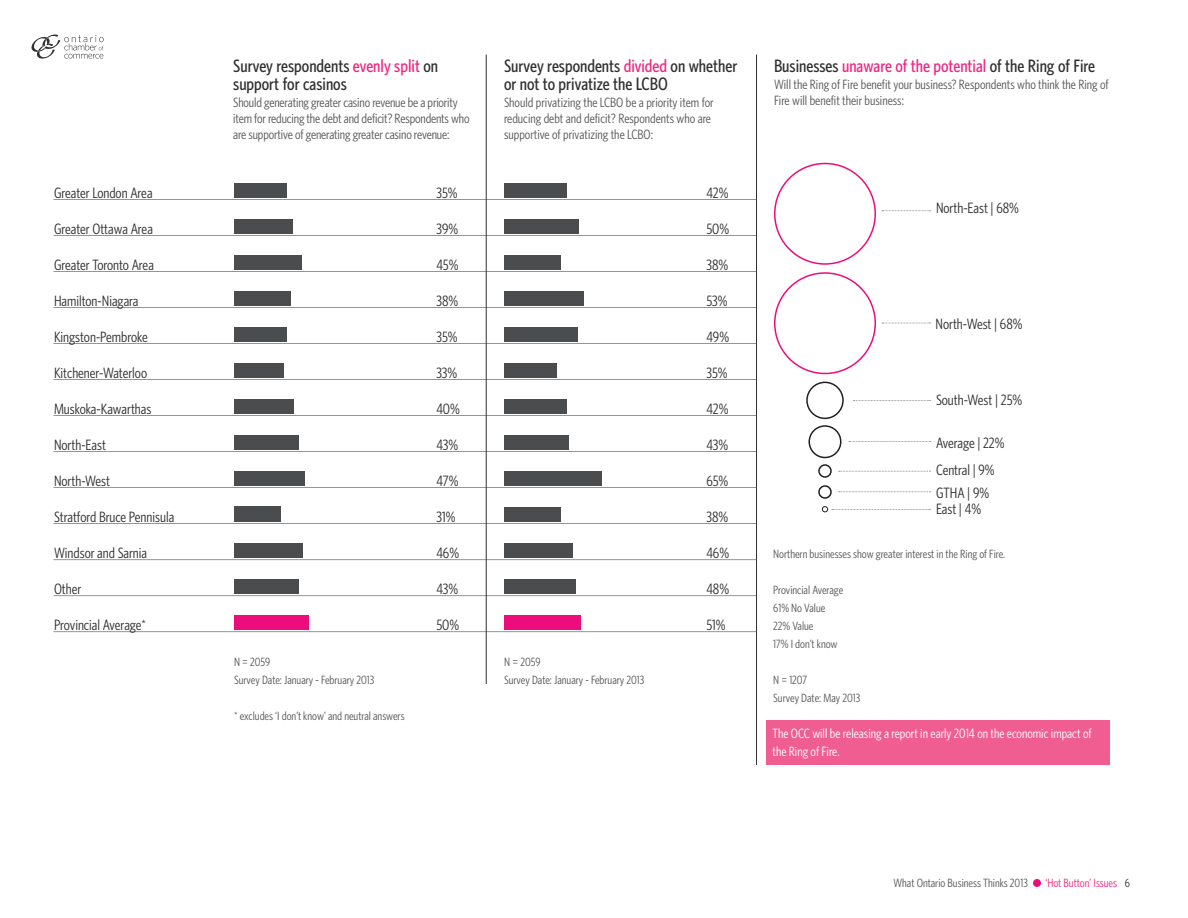
<style>
.page{position:relative;width:1188px;height:918px;background:#fff}
.page>*{position:absolute;margin:0;border:0;box-sizing:border-box;transform-origin:0 0}
.t1{font:500 condensed 18px/18px "Whitney HTF";color:#312f30}
.t2{font:condensed 15px/27.6px "Whitney HTF";color:#312f30}
.t3{font:condensed 13.5px/16.5px "Whitney HTF";color:#57585a}
.t4{font:condensed 13.5px/18px "Whitney HTF";color:#fff}
.t5{font:condensed 12px/18px "Whitney HTF";color:#57585a}
.t6{font:condensed 12px "Whitney HTF";color:#ee2881}
.t7{font:condensed 12px "Whitney HTF";color:#312f30}
.s1{color:#ee2881}
</style>
<div class="page">
<hr style="left:53px;top:199px;width:704px;height:1px;background:#939598">
<hr style="left:53px;top:559px;width:703px;height:1px;background:#939598">
<hr style="left:53px;top:235px;width:704px;height:1px;background:#939598">
<hr style="left:53px;top:595px;width:703px;height:1px;background:#939598">
<hr style="left:53px;top:271px;width:704px;height:1px;background:#939598">
<hr style="left:53px;top:307px;width:704px;height:1px;background:#939598">
<hr style="left:53px;top:343px;width:704px;height:1px;background:#939598">
<hr style="left:53px;top:631px;width:703px;height:1px;background:#939598">
<hr style="left:53px;top:379px;width:704px;height:1px;background:#939598">
<hr style="left:53px;top:415px;width:704px;height:1px;background:#939598">
<hr style="left:53px;top:451px;width:704px;height:1px;background:#939598">
<hr style="left:53px;top:487px;width:703px;height:1px;background:#939598">
<hr style="left:53px;top:523px;width:703px;height:1px;background:#939598">
<div style="left:774px;top:163px;width:102px;height:102px;border:2px solid #ed0c7c;border-radius:50%"></div>
<div style="left:774px;top:272px;width:102px;height:102px;border:2px solid #ed0c7c;border-radius:50%"></div>
<div style="left:806px;top:382px;width:38px;height:37px;border:2px solid #231f20;border-radius:50%"></div>
<div style="left:808px;top:425px;width:34px;height:33px;border:2px solid #231f20;border-radius:50%"></div>
<div style="left:818px;top:464px;width:14px;height:14px;border:2px solid #231f20;border-radius:50%"></div>
<div style="left:818px;top:485px;width:14px;height:14px;border:2px solid #231f20;border-radius:50%"></div>
<svg style="left:32px;top:34px;width:72px;height:25px"></svg>
<div style="left:1033px;top:879px;width:8px;height:8px;background:#ed0c7c;border-radius:50%"></div>
<div style="left:234px;top:399px;width:60px;height:15px;background:#4b4c4d"></div>
<div style="left:234px;top:183px;width:52px;height:15px;background:#4b4c4d"></div>
<div style="left:234px;top:255px;width:68px;height:15px;background:#4b4c4d"></div>
<div style="left:234px;top:363px;width:50px;height:15px;background:#4b4c4d"></div>
<div style="left:234px;top:507px;width:46px;height:15px;background:#4b4c4d"></div>
<div style="left:234px;top:543px;width:69px;height:15px;background:#4b4c4d"></div>
<div style="left:234px;top:471px;width:70px;height:15px;background:#4b4c4d"></div>
<div style="left:234px;top:327px;width:52px;height:15px;background:#4b4c4d"></div>
<div style="left:234px;top:435px;width:64px;height:15px;background:#4b4c4d"></div>
<div style="left:234px;top:579px;width:64px;height:15px;background:#4b4c4d"></div>
<div style="left:234px;top:219px;width:58px;height:15px;background:#4b4c4d"></div>
<div style="left:234px;top:615px;width:75px;height:15px;background:#ed0c7c"></div>
<hr style="left:486px;top:55px;width:1px;height:629px;background:#312f30">
<hr style="left:756px;top:55px;width:1px;height:710px;background:#312f30">
<div style="left:234px;top:291px;width:57px;height:15px;background:#4b4c4d"></div>
<div style="left:504px;top:399px;width:63px;height:15px;background:#4b4c4d"></div>
<div style="left:504px;top:183px;width:63px;height:15px;background:#4b4c4d"></div>
<div style="left:504px;top:255px;width:57px;height:15px;background:#4b4c4d"></div>
<div style="left:504px;top:363px;width:52px;height:15px;background:#4b4c4d"></div>
<div style="left:504px;top:507px;width:57px;height:15px;background:#4b4c4d"></div>
<div style="left:504px;top:543px;width:69px;height:15px;background:#4b4c4d"></div>
<div style="left:504px;top:471px;width:98px;height:15px;background:#4b4c4d"></div>
<div style="left:504px;top:327px;width:74px;height:15px;background:#4b4c4d"></div>
<div style="left:504px;top:435px;width:64px;height:15px;background:#4b4c4d"></div>
<div style="left:504px;top:579px;width:72px;height:15px;background:#4b4c4d"></div>
<div style="left:504px;top:219px;width:75px;height:15px;background:#4b4c4d"></div>
<div style="left:504px;top:615px;width:76px;height:15px;background:#ed0c7c"></div>
<div style="left:504px;top:291px;width:80px;height:15px;background:#4b4c4d"></div>
<div style="left:766px;top:720px;width:344px;height:45px;background:#f05d91"></div>
<svg style="left:882px;top:210px;width:49px;height:1px"></svg>
<svg style="left:882px;top:323px;width:49px;height:1px"></svg>
<svg style="left:854px;top:400px;width:77px;height:1px"></svg>
<svg style="left:849px;top:441px;width:82px;height:1px"></svg>
<svg style="left:839px;top:471px;width:92px;height:1px"></svg>
<svg style="left:839px;top:492px;width:92px;height:1px"></svg>
<svg style="left:822px;top:506px;width:109px;height:6px"></svg>
<p class="t2" style="left:54px;top:179px;width:100px">Greater London Area</p>
<p class="t2" style="left:54px;top:215px;width:100px">Greater Ottawa Area</p>
<p class="t2" style="left:54px;top:251px;width:101px">Greater Toronto Area</p>
<p class="t2" style="left:54px;top:287px;width:86px">Hamilton-Niagara</p>
<p class="t2" style="left:54px;top:323px;width:95px">Kingston-Pembroke</p>
<p class="t2" style="left:54px;top:359px;width:95px">Kitchener-Waterloo</p>
<p class="t2" style="left:54px;top:395px;width:99px">Muskoka-Kawarthas</p>
<p class="t2" style="left:54px;top:431px;width:53px">North-East</p>
<p class="t2" style="left:54px;top:467px;width:57px">North-West</p>
<p class="t2" style="left:54px;top:503px;width:122px">Stratford Bruce Pennisula</p>
<p class="t2" style="left:54px;top:539px;width:95px">Windsor and Sarnia</p>
<p class="t2" style="left:54px;top:575px;width:29px">Other</p>
<p class="t2" style="left:54px;top:611px;width:94px">Provincial Average*</p>
<p class="t1" style="left:233px;top:56px;width:206px">Survey respondents <span class="s1">evenly split</span> on support for casinos</p>
<p class="t3" style="left:233px;top:93px;width:238px">Should generating greater casino revenue be a priority item for reducing the debt and deficit? Respondents who are supportive of generating greater casino revenue:</p>
<p class="t5" style="left:234px;top:653px;width:142px">N = 2059<br>Survey Date: January - February 2013</p>
<p class="t5" style="left:234px;top:707px;width:172px">* excludes ‘I don’t know’ and neutral answers</p>
<p class="t2" style="left:436px;top:179px;width:23px">35%</p>
<p class="t2" style="left:436px;top:215px;width:23px">39%</p>
<p class="t2" style="left:436px;top:251px;width:24px">45%</p>
<p class="t2" style="left:436px;top:287px;width:23px">38%</p>
<p class="t2" style="left:436px;top:323px;width:23px">35%</p>
<p class="t2" style="left:436px;top:359px;width:22px">33%</p>
<p class="t2" style="left:436px;top:395px;width:25px">40%</p>
<p class="t2" style="left:436px;top:431px;width:23px">43%</p>
<p class="t2" style="left:436px;top:467px;width:24px">47%</p>
<p class="t2" style="left:436px;top:503px;width:21px">31%</p>
<p class="t2" style="left:436px;top:539px;width:24px">46%</p>
<p class="t2" style="left:436px;top:575px;width:23px">43%</p>
<p class="t2" style="left:436px;top:611px;width:24px">50%</p>
<p class="t1" style="left:504px;top:56px;width:235px">Survey respondents <span class="s1">divided</span> on whether or not to privatize the LCBO</p>
<p class="t3" style="left:504px;top:93px;width:211px">Should privatizing the LCBO be a priority item for reducing debt and deficit? Respondents who are supportive of privatizing the LCBO:</p>
<p class="t5" style="left:504px;top:653px;width:142px">N = 2059<br>Survey Date: January - February 2013</p>
<p class="t2" style="left:706px;top:179px;width:24px">42%</p>
<p class="t2" style="left:706px;top:215px;width:24px">50%</p>
<p class="t2" style="left:706px;top:251px;width:23px">38%</p>
<p class="t2" style="left:706px;top:287px;width:23px">53%</p>
<p class="t2" style="left:706px;top:323px;width:24px">49%</p>
<p class="t2" style="left:706px;top:359px;width:23px">35%</p>
<p class="t2" style="left:706px;top:395px;width:24px">42%</p>
<p class="t2" style="left:706px;top:431px;width:23px">43%</p>
<p class="t2" style="left:706px;top:467px;width:24px">65%</p>
<p class="t2" style="left:706px;top:503px;width:23px">38%</p>
<p class="t2" style="left:706px;top:539px;width:24px">46%</p>
<p class="t2" style="left:706px;top:575px;width:24px">48%</p>
<p class="t2" style="left:706px;top:611px;width:21px">51%</p>
<p class="t1" style="left:774px;top:56px;width:323px">Businesses <span class="s1">unaware of the potential</span> of the Ring of Fire</p>
<p class="t3" style="left:774px;top:75px;width:336px">Will the Ring of Fire benefit your business? Respondents who think the Ring of<br>Fire will benefit their business:</p>
<p class="t2" style="left:936px;top:193px;width:84px">North-East | 68%</p>
<p class="t2" style="left:936px;top:309px;width:88px">North-West | 68%</p>
<p class="t2" style="left:936px;top:386px;width:88px">South-West | 25%</p>
<p class="t2" style="left:936px;top:428px;width:70px">Average | 22%<br>Central | 9%</p>
<p class="t2" style="left:936px;top:484px;width:55px;line-height:16.5px">GTHA | 9%<br>East | 4%</p>
<p class="t5" style="left:773px;top:545px;width:233px">Northern businesses show greater interest in the Ring of Fire.</p>
<p class="t5" style="left:773px;top:581px;width:72px">Provincial Average<br>61% No Value<br>22% Value<br>17% I don’t know</p>
<p class="t5" style="left:773px;top:671px;width:89px">N = 1207<br>Survey Date: May 2013</p>
<p class="t4" style="left:772px;top:724px;width:321px">The OCC will be releasing a report in early 2014 on the economic impact of the Ring of Fire.</p>
<p class="t5" style="left:893px;top:874px;width:136px">What Ontario Business Thinks 2013</p>
<p class="t6" style="left:1046px;top:876px;width:73px">‘Hot Button’ Issues</p>
<p class="t7" style="left:1125px;top:876px;width:7px">6</p>
</div>
